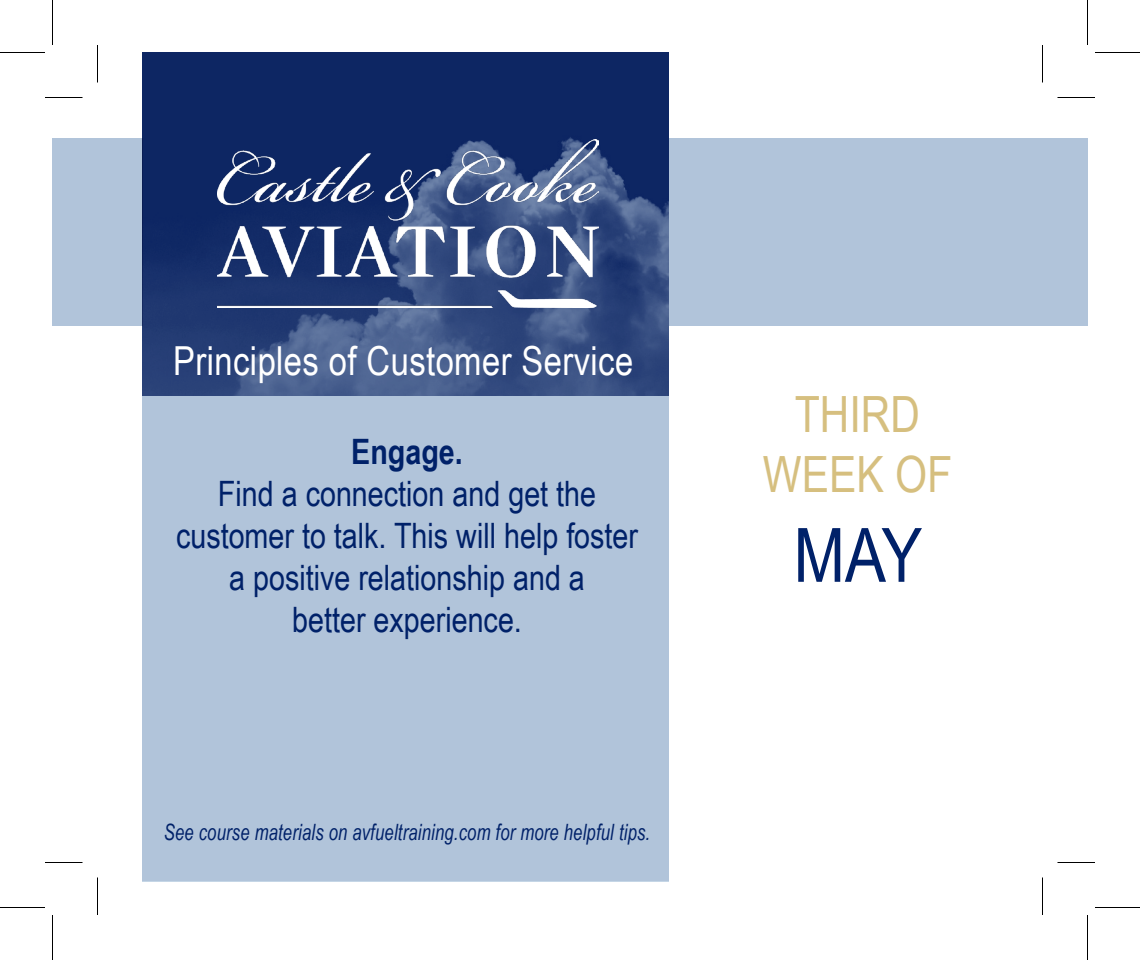
<style>
.page{position:relative;width:1140px;height:960px;background:#fff}
.page>*{position:absolute;margin:0;border:0;box-sizing:border-box;transform-origin:0 0}
.t1{font:75px "Arial Narrow";color:#002169}
.t2{font:50px "Arial Narrow";color:#d6bf7f}
.t3{font:40px "Arial Narrow";letter-spacing:.01em;color:#fff}
.t4{font:35px/42px "Arial Narrow";color:#002169;text-align:center}
.t5{font:700 35px "Arial Narrow";color:#002169}
.t6{font:italic 22.5px "Arial Narrow";letter-spacing:.01em;color:#002169;scale:.9 1}
</style>
<div class="page">
<img style="left:142px;top:52px;width:527px;height:829px">
<img style="left:217px;top:139px;width:381px;height:168px">
<hr style="left:45px;top:97px;width:37px;height:1px;background:#000">
<hr style="left:1058px;top:97px;width:37px;height:1px;background:#000">
<hr style="left:45px;top:862px;width:37px;height:1px;background:#000">
<hr style="left:1058px;top:862px;width:37px;height:1px;background:#000">
<hr style="left:97px;top:45px;width:1px;height:37px;background:#000">
<hr style="left:97px;top:878px;width:1px;height:37px;background:#000">
<hr style="left:1042px;top:45px;width:1px;height:37px;background:#000">
<hr style="left:1042px;top:878px;width:1px;height:37px;background:#000">
<hr style="left:0;top:52px;width:45px;height:1px;background:#000">
<hr style="left:1095px;top:52px;width:45px;height:1px;background:#000">
<hr style="left:0;top:907px;width:45px;height:1px;background:#000">
<hr style="left:1095px;top:907px;width:45px;height:1px;background:#000">
<hr style="left:52px;top:0;width:1px;height:45px;background:#000">
<hr style="left:52px;top:915px;width:1px;height:45px;background:#000">
<hr style="left:1087px;top:0;width:1px;height:45px;background:#000">
<hr style="left:1087px;top:915px;width:1px;height:45px;background:#000">
<p class="t3" style="left:173px;top:331px;width:462px">Principles of Customer Service</p>
<p class="t5" style="left:351px;top:425px;width:113px">Engage.</p>
<p class="t4" style="left:176px;top:471px;width:464px">Find a connection and get the customer to talk. This will help foster a positive relationship and a</p>
<p class="t4" style="left:292px;top:597px;width:231px">better experience.</p>
<p class="t6" style="left:164px;top:817px;width:542px">See course materials on avfueltraining.com for more helpful tips.</p>
<p class="t2" style="left:795px;top:378px;width:127px">THIRD</p>
<p class="t2" style="left:763px;top:438px;width:191px">WEEK OF</p>
<p class="t1" style="left:794px;top:500px;width:130px">MAY</p>
</div>
